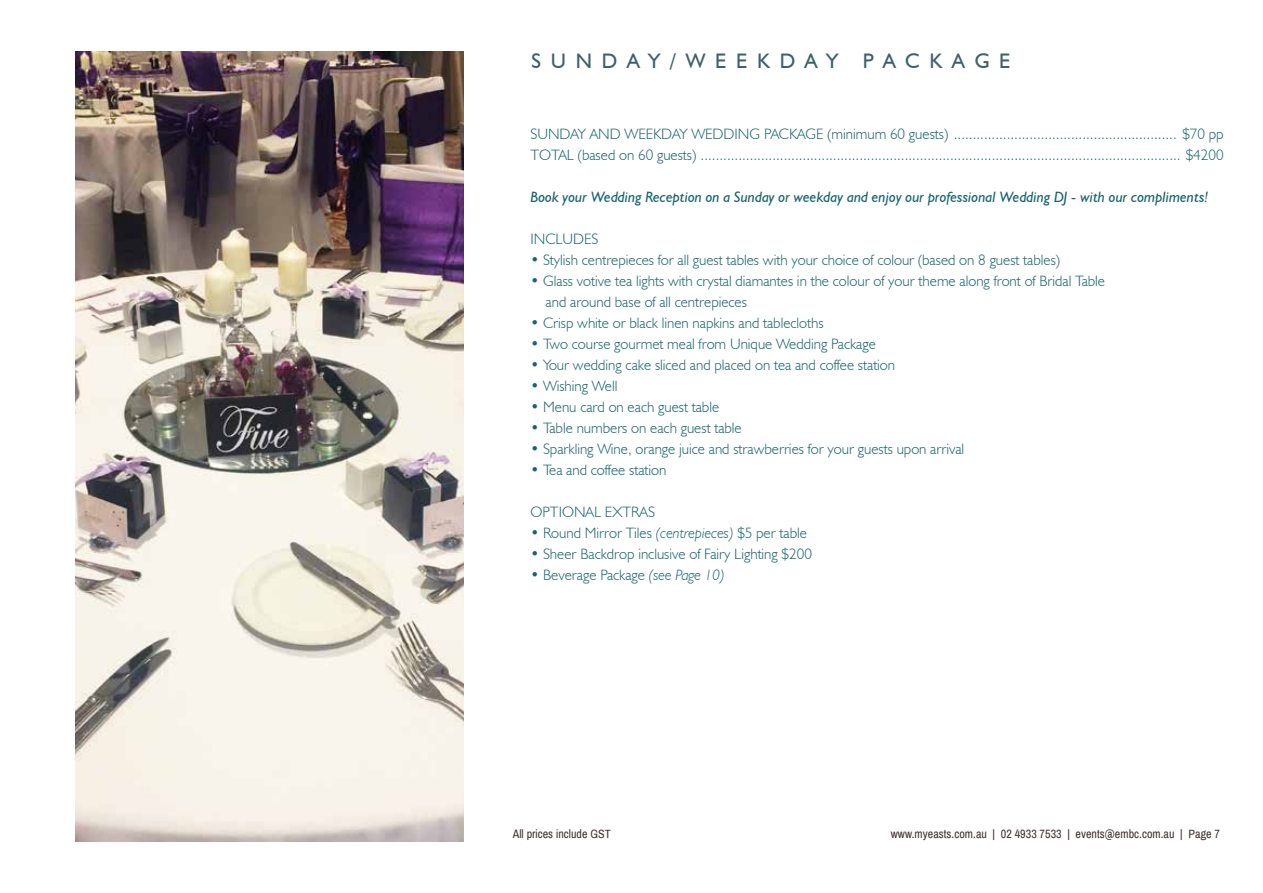
<style>
.page{position:relative;width:1263px;height:893px;background:#fff}
.page>*{position:absolute;margin:0;border:0;box-sizing:border-box;transform-origin:0 0}
.t1{font:21px "Humanist 521 BT";letter-spacing:.46em;color:#3b6269}
.t2{font:300 15px/21px "Humanist 521 BT";color:#18646e;text-align:right}
.t3{font:italic 15px "Humanist 521 BT";color:#18646e}
.t4{font:12px "Archivo Narrow";letter-spacing:.005em;color:#3e312f}
.s1{font-style:italic}
</style>
<div class="page">
<img style="left:75px;top:52px;width:389px;height:790px">
<h1 class="t1" style="left:531px;top:48px;width:18px">SU</h1>
<h1 class="t1" style="left:576px;top:48px;width:436px">NDAY/WEEKDAY PAC KAG E</h1>
<p class="t2" style="left:530px;top:123px;width:695px">E (minimum 60 guests) ........................................................... $70 pp<br>TOTAL (based on 60 guests) ............................................................................................................................... $4200</p>
<p class="t3" style="left:530px;top:188px;width:679px">Book your Wedding Reception on a Sunday or weekday and enjoy our professional Wedding DJ - with our compliments!</p>
<p class="t2" style="left:530px;top:228px;width:42px">Includes</p>
<p class="t2" style="left:530px;top:249px;width:531px">• Stylish centrepieces for all guest tables with your choice of colour (based on 8 guest tables)</p>
<p class="t2" style="left:546px;top:270px;width:561px;text-align:left;text-indent:-15px">• Glass votive tea lights with crystal diamantes in the colour of your theme along front of Bridal Table and around base of all centrepieces</p>
<p class="t2" style="left:530px;top:312px;width:295px">• Crisp white or black linen napkins and tablecloths</p>
<p class="t2" style="left:530px;top:333px;width:347px">• Two course gourmet meal from Unique Wedding Package</p>
<p class="t2" style="left:530px;top:354px;width:366px">• Your wedding cake sliced and placed on tea and coffee station</p>
<p class="t2" style="left:530px;top:375px;width:89px">• Wishing Well</p>
<p class="t2" style="left:530px;top:396px;width:190px">• M enu card on each guest table</p>
<p class="t2" style="left:530px;top:417px;width:213px">• Table numbers on each guest table</p>
<p class="t2" style="left:530px;top:438px;width:435px">• Sparkling Wine, orange juice and strawberries for your guests upon arrival</p>
<p class="t2" style="left:530px;top:459px;width:137px">• Tea and coffee station</p>
<p class="t2" style="left:530px;top:501px;width:11px">Opt</p>
<p class="t2" style="left:559px;top:501px;width:96px">ional Ext ras</p>
<p class="t2" style="left:530px;top:522px;width:278px">• Round M irror Tiles <span class="s1">(centrepieces)</span> $5 per table</p>
<p class="t2" style="left:530px;top:543px;width:283px">• Sheer Backdrop inclusive of Fairy Lighting $200</p>
<p class="t2" style="left:530px;top:564px;width:196px">• Beverage Package <span class="s1">(see Page 10)</span></p>
<p class="t2" style="left:530px;top:123px;width:213px">SUN DAY AN D WEEKDAY WEDDING</p>
<p class="t2" style="left:764px;top:123px;width:35px">PACKAG</p>
<p class="t4" style="left:513px;top:827px;width:100px">All prices include GST</p>
<p class="t4" style="left:891px;top:827px;width:331px">www.myeasts.com.au | 02 4933 7533 | events@embc.com.au | Page 7</p>
</div>
